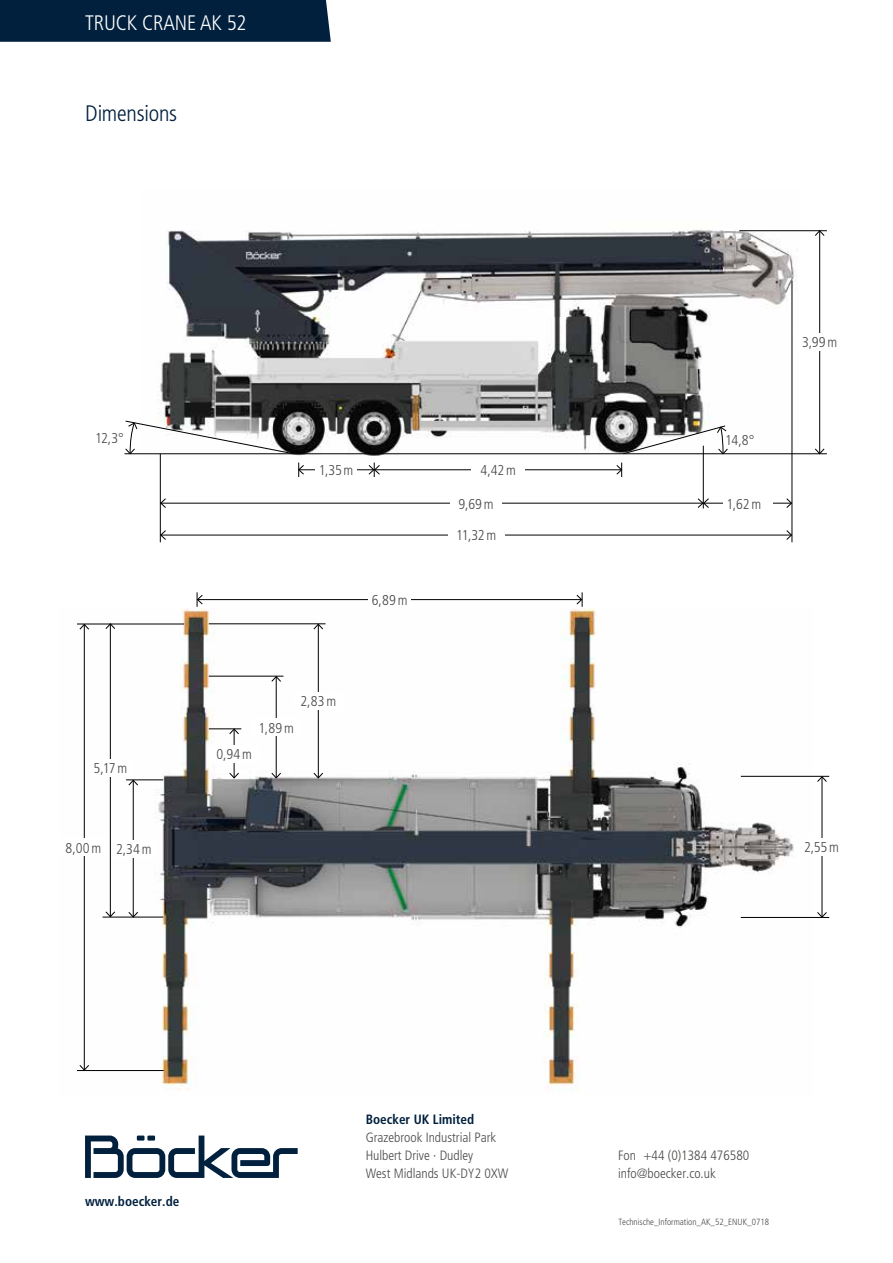
<style>
.page{position:relative;width:893px;height:1263px;background:#fff}
.page>*{position:absolute;margin:0;border:0;box-sizing:border-box;transform-origin:0 0}
.t1{font:300 condensed 22.5px "Frutiger";letter-spacing:-.01em;color:#00203e}
.t2{font:300 condensed 21px "Frutiger";letter-spacing:-.005em;color:#fff}
.t3{font:300 condensed 14.25px "Frutiger";letter-spacing:.02em;color:#4a4a49}
.t4{font:300 condensed 13.5px/18px "Frutiger";color:#4a4a49}
.t5{font:700 condensed 13.5px "Frutiger";color:#00203e}
.t6{font:300 condensed 9px "Frutiger";color:#4a4a49}
</style>
<div class="page">
<img style="left:141px;top:230px;width:660px;height:228px">
<hr style="left:160px;top:454px;width:1px;height:88px;background:#000">
<hr style="left:792px;top:281px;width:1px;height:261px;background:#000">
<hr style="left:819px;top:231px;width:1px;height:223px;background:#000">
<svg style="left:815px;top:231px;width:10px;height:5px"></svg>
<svg style="left:815px;top:448px;width:10px;height:5px"></svg>
<hr style="left:299px;top:469px;width:75px;height:1px;background:#000">
<svg style="left:298px;top:462px;width:6px;height:15px"></svg>
<hr style="left:161px;top:535px;width:630px;height:1px;background:#000">
<svg style="left:160px;top:530px;width:6px;height:10px"></svg>
<svg style="left:786px;top:530px;width:6px;height:10px"></svg>
<hr style="left:375px;top:469px;width:247px;height:1px;background:#000">
<svg style="left:368px;top:462px;width:12px;height:15px"></svg>
<svg style="left:616px;top:462px;width:6px;height:15px"></svg>
<hr style="left:739px;top:230px;width:88px;height:1px;background:#000">
<hr style="left:125px;top:453px;width:702px;height:1px;background:#000">
<div style="left:448px;top:530px;width:56px;height:10px;background:#fff"></div>
<div style="left:795px;top:333px;width:49px;height:17px;background:#fff"></div>
<div style="left:315px;top:464px;width:42px;height:11px;background:#fff"></div>
<div style="left:471px;top:464px;width:54px;height:11px;background:#fff"></div>
<img style="left:77px;top:608px;width:736px;height:483px">
<hr style="left:741px;top:917px;width:88px;height:1px;background:#000">
<hr style="left:741px;top:776px;width:88px;height:1px;background:#000">
<hr style="left:198px;top:599px;width:384px;height:1px;background:#000">
<svg style="left:197px;top:592px;width:6px;height:15px"></svg>
<svg style="left:576px;top:592px;width:7px;height:15px"></svg>
<hr style="left:822px;top:777px;width:1px;height:140px;background:#000">
<svg style="left:817px;top:912px;width:10px;height:5px"></svg>
<svg style="left:817px;top:776px;width:10px;height:6px"></svg>
<div style="left:368px;top:594px;width:43px;height:11px;background:#fff"></div>
<div style="left:801px;top:838px;width:42px;height:17px;background:#fff"></div>
<hr style="left:209px;top:729px;width:32px;height:1px;background:#000">
<hr style="left:209px;top:676px;width:74px;height:1px;background:#000">
<hr style="left:209px;top:623px;width:117px;height:1px;background:#000">
<hr style="left:77px;top:624px;width:107px;height:1px;background:#000">
<hr style="left:77px;top:1070px;width:87px;height:1px;background:#000">
<hr style="left:126px;top:780px;width:37px;height:1px;background:#000">
<hr style="left:103px;top:917px;width:60px;height:1px;background:#000">
<hr style="left:234px;top:729px;width:1px;height:49px;background:#000">
<svg style="left:229px;top:728px;width:10px;height:6px"></svg>
<svg style="left:229px;top:772px;width:10px;height:6px"></svg>
<hr style="left:276px;top:677px;width:1px;height:101px;background:#000">
<svg style="left:271px;top:676px;width:10px;height:6px"></svg>
<svg style="left:271px;top:772px;width:10px;height:6px"></svg>
<hr style="left:318px;top:624px;width:1px;height:154px;background:#000">
<svg style="left:313px;top:624px;width:10px;height:6px"></svg>
<svg style="left:313px;top:772px;width:10px;height:6px"></svg>
<hr style="left:84px;top:624px;width:1px;height:446px;background:#000">
<svg style="left:79px;top:624px;width:10px;height:6px"></svg>
<svg style="left:79px;top:1065px;width:10px;height:5px"></svg>
<hr style="left:110px;top:624px;width:1px;height:292px;background:#000">
<svg style="left:105px;top:623px;width:10px;height:6px"></svg>
<svg style="left:105px;top:911px;width:10px;height:6px"></svg>
<hr style="left:133px;top:780px;width:1px;height:137px;background:#000">
<svg style="left:128px;top:780px;width:10px;height:6px"></svg>
<svg style="left:128px;top:912px;width:10px;height:5px"></svg>
<div style="left:209px;top:745px;width:50px;height:17px;background:#fff"></div>
<div style="left:112px;top:840px;width:44px;height:17px;background:#fff"></div>
<div style="left:89px;top:759px;width:43px;height:17px;background:#fff"></div>
<div style="left:60px;top:839px;width:47px;height:17px;background:#fff"></div>
<div style="left:252px;top:719px;width:49px;height:17px;background:#fff"></div>
<div style="left:294px;top:692px;width:49px;height:17px;background:#fff"></div>
<hr style="left:161px;top:503px;width:542px;height:1px;background:#000">
<svg style="left:160px;top:498px;width:6px;height:10px"></svg>
<div style="left:451px;top:498px;width:51px;height:10px;background:#fff"></div>
<hr style="left:703px;top:446px;width:1px;height:62px;background:#000">
<div style="left:0;top:0;width:331px;height:42px;background:#00203e"></div>
<hr style="left:704px;top:503px;width:87px;height:1px;background:#000">
<svg style="left:697px;top:498px;width:12px;height:10px"></svg>
<svg style="left:786px;top:498px;width:6px;height:10px"></svg>
<div style="left:723px;top:498px;width:49px;height:10px;background:#fff"></div>
<svg style="left:125px;top:421px;width:168px;height:33px"></svg>
<div style="left:91px;top:430px;width:37px;height:15px;background:#fff"></div>
<div style="left:721px;top:433px;width:38px;height:14px;background:#fff"></div>
<svg style="left:623px;top:425px;width:105px;height:29px"></svg>
<svg style="left:85px;top:1135px;width:213px;height:43px"></svg>
<h2 class="t2" style="left:85px;top:11px;width:163px">TRUCK CRANE AK 52</h2>
<h1 class="t1" style="left:85px;top:101px;width:93px">Dimensions</h1>
<p class="t3" style="left:95px;top:430px;width:30px">12,3°</p>
<p class="t3" style="left:725px;top:432px;width:31px">14,8°</p>
<p class="t3" style="left:94px;top:760px;width:35px">5,17m</p>
<p class="t3" style="left:65px;top:840px;width:37px">8,00m</p>
<p class="t3" style="left:116px;top:841px;width:37px">2,34m</p>
<p class="t3" style="left:319px;top:462px;width:36px">1,35m</p>
<p class="t3" style="left:480px;top:462px;width:37px">4,42m</p>
<p class="t3" style="left:459px;top:495px;width:37px">9,69m</p>
<p class="t3" style="left:372px;top:592px;width:37px">6,89m</p>
<p class="t3" style="left:456px;top:527px;width:42px">11,32m</p>
<p class="t3" style="left:216px;top:746px;width:37px">0,94m</p>
<p class="t3" style="left:259px;top:719px;width:37px">1,89m</p>
<p class="t3" style="left:300px;top:693px;width:37px">2,83m</p>
<p class="t3" style="left:726px;top:495px;width:36px">1,62m</p>
<p class="t3" style="left:802px;top:334px;width:37px">3,99m</p>
<p class="t3" style="left:804px;top:839px;width:36px">2,55m</p>
<p class="t5" style="left:85px;top:1193px;width:96px">www.boecker.de</p>
<p class="t5" style="left:366px;top:1111px;width:110px">Boecker UK Limited</p>
<p class="t4" style="left:366px;top:1128px;width:144px">Grazebrook Industrial Park<br>Hulbert Drive · Dudley<br>West Midlands UK-DY2 0XW</p>
<p class="t4" style="left:618px;top:1146px;width:133px">Fon +44 (0)1384 476580 info@boecker.co.uk</p>
<p class="t6" style="left:618px;top:1216px;width:152px">Technische_Information_AK_52_ENUK_0718</p>
</div>
